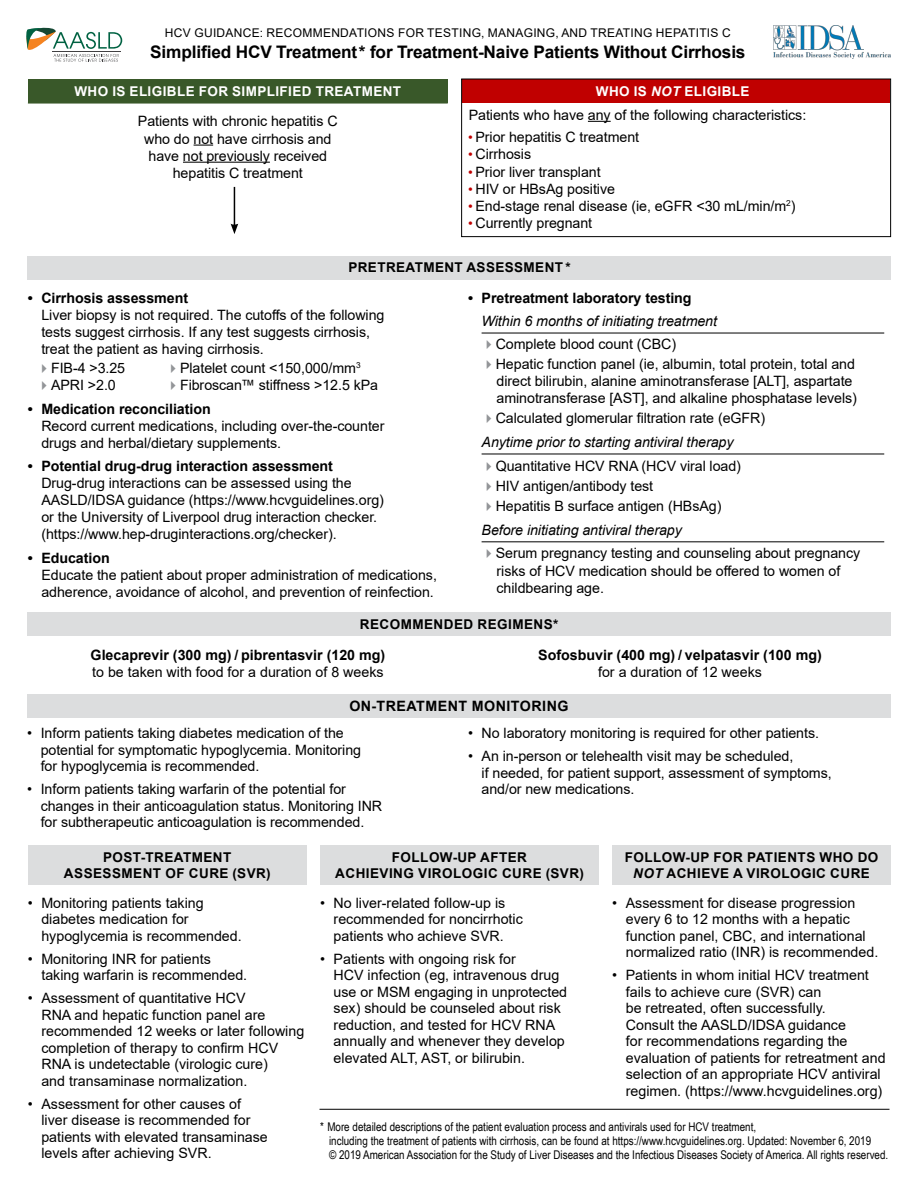
<style>
.page{position:relative;width:918px;height:1188px;background:#fff}
.page>*{position:absolute;margin:0;border:0;box-sizing:border-box;transform-origin:0 0}
.t1{font:700 17.25px "Arial";letter-spacing:-.01em;color:#000}
.t2{font:14.25px/16.5px "Arial";letter-spacing:-.005em;color:#000}
.t3{font:700 14.25px "Arial";letter-spacing:-.005em;color:#000}
.t4{font:italic 14.25px/23.5px "Arial";letter-spacing:-.005em;color:#000}
.t5{font:700 14.25px "Arial";letter-spacing:.035em;color:#000}
.t6{font:700 13.5px/16.2px "Arial";letter-spacing:.035em;color:#000;text-align:center}
.t7{font:700 13.5px "Arial";letter-spacing:.03em;color:#fff}
.t8{font:12px/14.4px "Arial Narrow";color:#000}
.t9{font:12px "Arial";letter-spacing:.025em;color:#000}
.s1{font-style:italic}
.s2{font-size:13.5px;color:#c00000}
.s3{color:#939598}
.s4{font-style:normal}
</style>
<div class="page">
<svg style="left:26px;top:27px;width:96px;height:35px"></svg>
<img style="left:774px;top:26px;width:117px;height:32px">
<div style="left:28px;top:256px;width:863px;height:23px;background:#dcddde"></div>
<hr style="left:482px;top:333px;width:402px;height:1px;background:#000">
<hr style="left:482px;top:454px;width:402px;height:1px;background:#000">
<hr style="left:482px;top:542px;width:402px;height:1px;background:#000">
<div style="left:27px;top:613px;width:864px;height:23px;background:#dcddde"></div>
<div style="left:27px;top:694px;width:864px;height:24px;background:#dcddde"></div>
<div style="left:28px;top:846px;width:279px;height:39px;background:#dcddde"></div>
<div style="left:320px;top:846px;width:279px;height:39px;background:#dcddde"></div>
<div style="left:612px;top:846px;width:279px;height:39px;background:#dcddde"></div>
<div style="left:28px;top:80px;width:420px;height:23px;background:#395829"></div>
<hr style="left:28px;top:103px;width:420px;height:1px;background:#395829">
<svg style="left:194px;top:145px;width:19px;height:1px"></svg>
<hr style="left:183px;top:162px;width:87px;height:1px;background:#000">
<div style="left:462px;top:80px;width:428px;height:23px;background:#c00000"></div>
<svg style="left:588px;top:121px;width:23px;height:1px"></svg>
<div style="left:461px;top:79px;width:430px;height:158px;border:1px solid #000"></div>
<hr style="left:234px;top:187px;width:1px;height:39px;background:#000">
<svg style="left:231px;top:224px;width:7px;height:10px"></svg>
<hr style="left:320px;top:1109px;width:570px;height:1px;background:#000">
<p class="t9" style="left:165px;top:24px;width:567px">HCV GUIDANCE: RECOMMENDATIONS FOR TESTING, MANAGING, AND TREATING HEPATITIS C</p>
<p class="t1" style="left:150px;top:40px;width:597px">Simplified HCV Treatment* for Treatment-Naive Patients Without Cirrhosis</p>
<p class="t7" style="left:74px;top:82px;width:328px">WHO IS ELIGIBLE FOR SIMPLIFIED TREATMENT</p>
<p class="t2" style="left:138px;top:113px;width:201px;line-height:17.1px;text-align:center">Patients with chronic hepatitis C who do not have cirrhosis and have not previously received hepatitis C treatment</p>
<p class="t7" style="left:596px;top:82px;width:155px">WHO IS <span class="s1">NOT</span> ELIGIBLE</p>
<p class="t2" style="left:469px;top:106px;width:339px">Patients who have any of the following characteristics:</p>
<p class="t2" style="left:468px;top:129px;width:173px"><span class="s2">•</span> Prior hepatitis C treatment</p>
<p class="t2" style="left:468px;top:146px;width:65px"><span class="s2">•</span> Cirrhosis</p>
<p class="t2" style="left:468px;top:163px;width:134px"><span class="s2">•</span> Prior liver transplant</p>
<p class="t2" style="left:468px;top:180px;width:149px"><span class="s2">•</span> HIV or HBsAg positive</p>
<p class="t2" style="left:468px;top:197px;width:329px"><span class="s2">•</span> End-stage renal disease (ie, eGFR &lt;30 mL/min/m<sup>2</sup>)</p>
<p class="t2" style="left:468px;top:214px;width:126px"><span class="s2">•</span> Currently pregnant</p>
<p class="t6" style="left:348px;top:260px;width:224px">PRETREATMENT ASSESSMENT *</p>
<p class="t3" style="left:28px;top:287px;width:162px">• Cirrhosis assessment</p>
<p class="t2" style="left:41px;top:306px;width:345px;line-height:17.1px">Liver biopsy is not required. The cutoffs of the following tests suggest cirrhosis. If any test suggests cirrhosis, treat the patient as having cirrhosis.</p>
<p class="t2" style="left:37px;top:360px;width:90px"><span class="s3">✔</span>FIB-4 &gt;3.25</p>
<p class="t2" style="left:166px;top:360px;width:196px"><span class="s3">✔</span>Platelet count &lt;150,000/mm<sup>3</sup></p>
<p class="t2" style="left:37px;top:377px;width:80px"><span class="s3">✔</span>APRI &gt;2.0</p>
<p class="t2" style="left:166px;top:377px;width:214px"><span class="s3">✔</span>Fibroscan™ stiffness &gt;12.5 kPa</p>
<p class="t3" style="left:28px;top:399px;width:184px">• Medication reconciliation</p>
<p class="t2" style="left:41px;top:417px;width:345px;line-height:17.1px">Record current medications, including over-the-counter drugs and herbal/dietary supplements.</p>
<p class="t3" style="left:28px;top:456px;width:307px">• Potential drug-drug interaction assessment</p>
<p class="t2" style="left:41px;top:475px;width:344px;line-height:17.1px">Drug-drug interactions can be assessed using the AASLD/IDSA guidance (https://www.hcvguidelines.org) or the University of Liverpool drug interaction checker. (https://www.hep-druginteractions.org/checker).</p>
<p class="t3" style="left:28px;top:548px;width:83px">• Education</p>
<p class="t2" style="left:41px;top:567px;width:397px;line-height:17.1px">Educate the patient about proper administration of medications, adherence, avoidance of alcohol, and prevention of reinfection.</p>
<p class="t3" style="left:468px;top:287px;width:225px">• Pretreatment laboratory testing</p>
<p class="t4" style="left:482px;top:310px;width:237px">Within 6 months of initiating treatment</p>
<p class="t2" style="left:482px;top:335px;width:196px"><span class="s3">✔</span>Complete blood count (CBC)</p>
<p class="t2" style="left:497px;top:355px;width:362px;line-height:17.1px;text-indent:-15px"><span class="s3">✔</span>Hepatic function panel (ie, albumin, total protein, total and direct bilirubin, alanine aminotransferase [ALT], aspartate aminotransferase [AST], and alkaline phosphatase levels)</p>
<p class="t2" style="left:482px;top:407px;width:285px;line-height:23.5px"><span class="s3">✔</span>Calculated glomerular filtration rate (eGFR)<br><span class="s1">Anytime prior to starting antiviral therapy</span></p>
<p class="t2" style="left:482px;top:457px;width:261px"><span class="s3">✔</span>Quantitative HCV RNA (HCV viral load)</p>
<p class="t2" style="left:482px;top:478px;width:173px"><span class="s3">✔</span>HIV antigen/antibody test</p>
<p class="t4" style="left:482px;top:495px;width:241px"><span class="s3">✔</span><span class="s4">Hepatitis B surface antigen (HBsAg)<br></span>Before initiating antiviral therapy</p>
<p class="t2" style="left:497px;top:545px;width:365px;line-height:17.1px;text-indent:-15px"><span class="s3">✔</span>Serum pregnancy testing and counseling about pregnancy risks of HCV medication should be offered to women of childbearing age.</p>
<p class="t6" style="left:360px;top:616px;width:200px">RECOMMENDED REGIMENS*</p>
<p class="t3" style="left:91px;top:645px;width:296px">Glecaprevir (300 mg) / pibrentasvir (120 mg)</p>
<p class="t2" style="left:92px;top:664px;width:293px">to be taken with food for a duration of 8 weeks</p>
<p class="t3" style="left:538px;top:645px;width:285px">Sofosbuvir (400 mg) / velpatasvir (100 mg)</p>
<p class="t2" style="left:598px;top:664px;width:165px">for a duration of 12 weeks</p>
<p class="t5" style="left:349px;top:696px;width:221px">ON-TREATMENT MONITORING</p>
<p class="t2" style="left:41px;top:725px;width:322px;text-indent:-13px">• Inform patients taking diabetes medication of the potential for symptomatic hypoglycemia. Monitoring for hypoglycemia is recommended.</p>
<p class="t2" style="left:41px;top:781px;width:343px;text-indent:-13px">• Inform patients taking warfarin of the potential for changes in their anticoagulation status. Monitoring INR for subtherapeutic anticoagulation is recommended.</p>
<p class="t2" style="left:468px;top:725px;width:352px">• No laboratory monitoring is required for other patients.</p>
<p class="t2" style="left:482px;top:748px;width:352px;text-indent:-13px">• An in-person or telehealth visit may be scheduled,<br>if needed, for patient support, assessment of symptoms, and/or new medications.</p>
<p class="t6" style="left:64px;top:849px;width:208px">POST-TREATMENT<br>ASSESSMENT OF CURE (SVR)</p>
<p class="t2" style="left:41px;top:894px;width:202px;text-indent:-13px">• Monitoring patients taking diabetes medication for hypoglycemia is recommended.</p>
<p class="t2" style="left:41px;top:950px;width:207px;text-indent:-13px">• Monitoring INR for patients taking warfarin is recommended.</p>
<p class="t2" style="left:41px;top:990px;width:264px;text-indent:-13px">• Assessment of quantitative HCV<br>RNA and hepatic function panel are recommended 12 weeks or later following completion of therapy to confirm HCV RNA is undetectable (virologic cure)<br>and transaminase normalization.</p>
<p class="t2" style="left:41px;top:1095px;width:228px;text-indent:-13px">• Assessment for other causes of liver disease is recommended for patients with elevated transaminase levels after achieving SVR.</p>
<p class="t6" style="left:335px;top:849px;width:250px">FOLLOW-UP AFTER<br>ACHIEVING VIROLOGIC CURE (SVR)</p>
<p class="t2" style="left:334px;top:894px;width:191px;text-indent:-13px">• No liver-related follow-up is recommended for noncirrhotic patients who achieve SVR.</p>
<p class="t2" style="left:334px;top:950px;width:235px;text-indent:-13px">• Patients with ongoing risk for<br>HCV infection (eg, intravenous drug use or MSM engaging in unprotected sex) should be counseled about risk reduction, and tested for HCV RNA annually and whenever they develop elevated ALT, AST, or bilirubin.</p>
<p class="t6" style="left:625px;top:849px;width:255px">FOLLOW-UP FOR PATIENTS WHO DO<br><span class="s1">NOT</span> ACHIEVE A VIROLOGIC CURE</p>
<p class="t2" style="left:626px;top:894px;width:254px;text-indent:-13px">• Assessment for disease progression every 6 to 12 months with a hepatic function panel, CBC, and international normalized ratio (INR) is recommended.</p>
<p class="t2" style="left:626px;top:967px;width:261px;text-indent:-13px">• Patients in whom initial HCV treatment fails to achieve cure (SVR) can<br>be retreated, often successfully.<br>Consult the AASLD/IDSA guidance<br>for recommendations regarding the evaluation of patients for retreatment and selection of an appropriate HCV antiviral regimen. (https://www.hcvguidelines.org)</p>
<p class="t8" style="left:329px;top:1119px;width:561px;text-indent:-9px">* More detailed descriptions of the patient evaluation process and antivirals used for HCV treatment,<br>including the treatment of patients with cirrhosis, can be found at https://www.hcvguidelines.org. Updated: November 6, 2019<br>© 2019 American Association for the Study of Liver Diseases and the Infectious Diseases Society of America. All rights reserved.</p>
</div>
